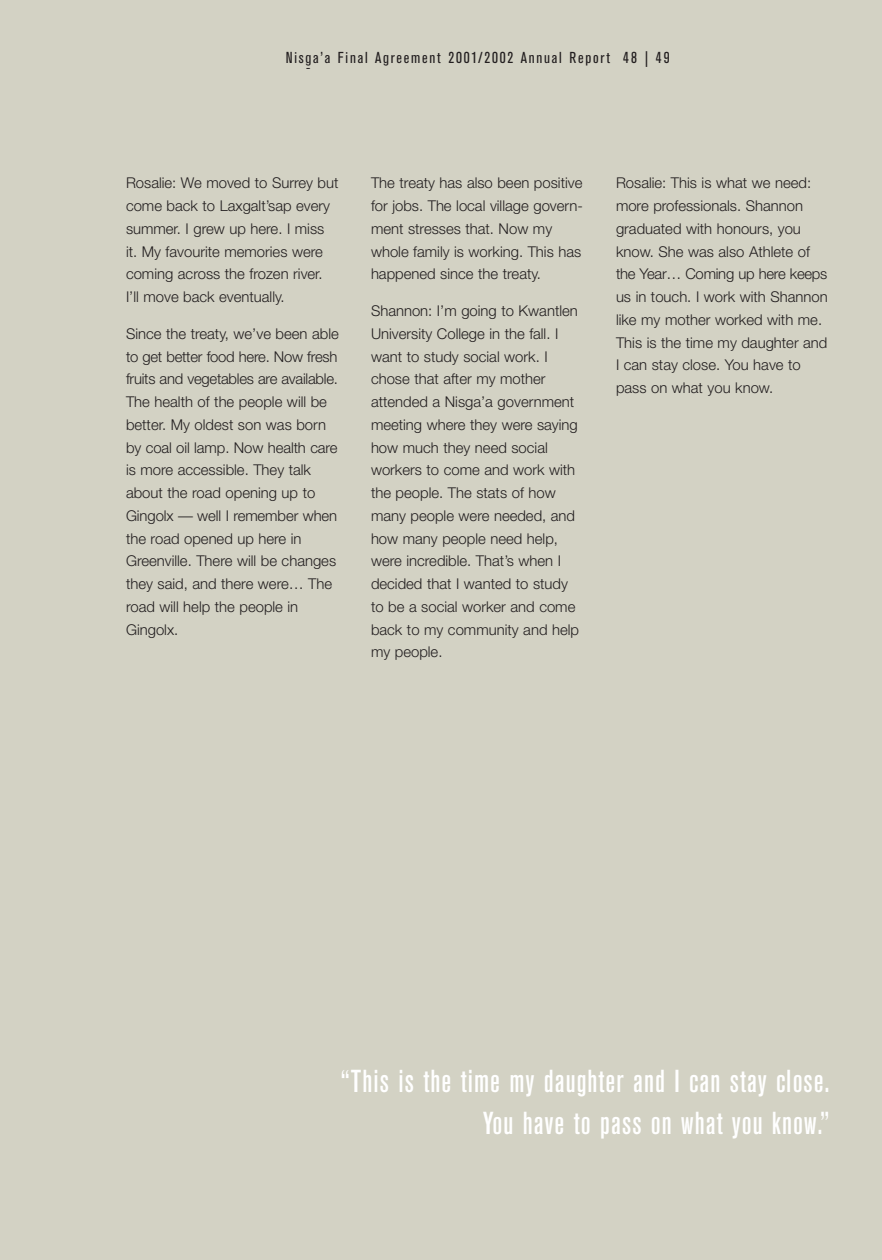
<style>
.page{position:relative;width:882px;height:1260px;background:#d3d2c4}
.page>*{position:absolute;margin:0;border:0;box-sizing:border-box;transform-origin:0 0}
.t1{font:500 condensed 31.5px/42px "Akzidenz Grotesk BE";letter-spacing:.035em;color:#fff;text-align:right}
.t2{font:condensed 15.75px/14.5px "Akzidenz Grotesk BE";letter-spacing:.11em;color:#231f20}
.t3{font:300 14.88px/22.8px "Helvetica Neue";color:#231f20}
</style>
<div class="page">
<p class="t2" style="left:307px;top:52px;width:365px;text-indent:-21px">Nisga’a Final Agreement 2001/2002 Annual Report 48 | 49 ¯</p>
<p class="t3" style="left:126px;top:173px;width:214px">Rosalie: We moved to Surrey but come back to Laxgalt’sap every summer. I grew up here. I miss it. My favourite memories were coming across the frozen river.<br>I’ll move back eventually.</p>
<p class="t3" style="left:126px;top:324px;width:214px">Since the treaty, we’ve been able to get better food here. Now fresh fruits and vegetables are available.<br>The health of the people will be better. My oldest son was born by coal oil lamp. Now health care is more accessible. They talk about the road opening up to<br>Gingolx — well I remember when the road opened up here in<br>Greenville. There will be changes they said, and there were… The road will help the people in<br>Gingolx.</p>
<p class="t3" style="left:371px;top:173px;width:213px">The treaty has also been positive for jobs. The local village govern&shy;ment stresses that. Now my whole family is working. This has happened since the treaty.</p>
<p class="t3" style="left:371px;top:301px;width:210px">Shannon: I’m going to Kwantlen<br>University College in the fall. I want to study social work. I chose that after my mother attended a Nisga’a government meeting where they were saying how much they need social workers to come and work with the people. The stats of how many people were needed, and how many people need help, were incredible. That’s when I decided that I wanted to study to be a social worker and come back to my community and help my people.</p>
<p class="t3" style="left:616px;top:173px;width:213px">Rosalie: This is what we need: more professionals. Shannon graduated with honours, you know. She was also Athlete of the Year… Coming up here keeps us in touch. I work with Shannon like my mother worked with me.<br>This is the time my daughter and<br>I can stay close. You have to pass on what you know.</p>
<h1 class="t1" style="left:341px;top:1062px;width:490px">“This is the time my daughter and I can stay close.<br>You have to pass on what you know.”</h1>
</div>
